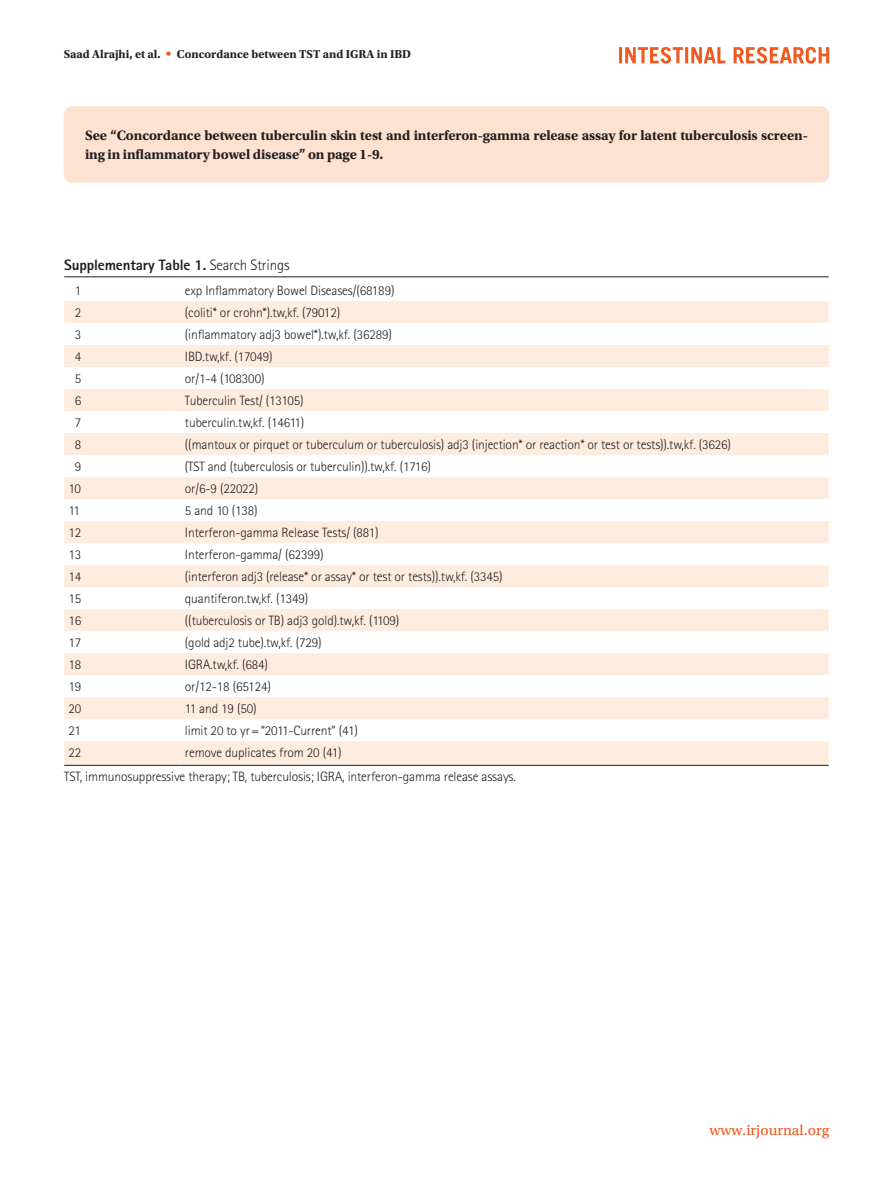
<style>
.page{position:relative;width:893px;height:1191px;background:#fff}
.page>*{position:absolute;margin:0;border:0;box-sizing:border-box;transform-origin:0 0}
.표그림제목{font:800 15px "Rotis Sans Serif Std";letter-spacing:-.01em;color:#231f20}
.t1{font:15px "Utopia Std Capt";color:#f15921}
.본문{font:700 14.25px/18.8px "Utopia Std";letter-spacing:-.01em;color:#231f20}
.표본문{font:300 13.5px "Rotis Sans Serif Std";letter-spacing:-.01em;color:#231f20}
.t2{font:700 12px "Utopia Std";color:#231f20}
.s1{font-family:"Univers LT Std";font-weight:400;color:#f15921}
.s2{font-weight:300}
</style>
<div class="page">
<svg style="left:619px;top:47px;width:210px;height:17px"></svg>
<svg style="left:64px;top:301px;width:765px;height:464px;fill:#feecdf"></svg>
<hr style="left:64px;top:765px;width:117px;height:1px;background:#231f20">
<hr style="left:181px;top:765px;width:648px;height:1px;background:#231f20">
<hr style="left:64px;top:276px;width:117px;height:1px;background:#231f20">
<hr style="left:181px;top:276px;width:648px;height:1px;background:#231f20">
<div style="left:64px;top:106px;width:765px;height:77px;background:#fee2d1;border-radius:9px"></div>
<p class="t2" style="left:64px;top:47px;width:349px">Saad Alrajhi, et al. <span class="s1">•</span> Concordance between TST and IGRA in IBD</p>
<p class="본문" style="left:85px;top:126px;width:724px">See “Concordance between tuberculin skin test and interferon-gamma release assay for latent tuberculosis screen&shy;ing in inflammatory bowel disease” on page 1-9.</p>
<p class="표그림제목" style="left:64px;top:255px;width:227px">Supplementary Table 1. <span class="s2">Search Strings</span></p>
<p class="표본문" style="left:75px;top:282px;width:8px">1</p>
<p class="표본문" style="left:185px;top:282px;width:211px">exp Inflammatory Bowel Diseases/(68189)</p>
<p class="표본문" style="left:75px;top:304px;width:8px">2</p>
<p class="표본문" style="left:185px;top:304px;width:157px">(coliti* or crohn*).tw,kf. (79012)</p>
<p class="표본문" style="left:75px;top:326px;width:8px">3</p>
<p class="표본문" style="left:185px;top:326px;width:209px">(inflammatory adj3 bowel*).tw,kf. (36289)</p>
<p class="표본문" style="left:75px;top:348px;width:8px">4</p>
<p class="표본문" style="left:185px;top:348px;width:89px">IBD.tw,kf. (17049)</p>
<p class="표본문" style="left:75px;top:370px;width:8px">5</p>
<p class="표본문" style="left:185px;top:370px;width:81px">or/1-4 (108300)</p>
<p class="표본문" style="left:75px;top:392px;width:8px">6</p>
<p class="표본문" style="left:185px;top:392px;width:120px">Tuberculin Test/ (13105)</p>
<p class="표본문" style="left:75px;top:414px;width:8px">7</p>
<p class="표본문" style="left:185px;top:414px;width:121px">tuberculin.tw,kf. (14611)</p>
<p class="표본문" style="left:75px;top:436px;width:8px">8</p>
<p class="표본문" style="left:185px;top:436px;width:548px">((mantoux or pirquet or tuberculum or tuberculosis) adj3 (injection* or reaction* or test or tests)).tw,kf. (3626)</p>
<p class="표본문" style="left:75px;top:458px;width:8px">9</p>
<p class="표본문" style="left:185px;top:458px;width:248px">(TST and (tuberculosis or tuberculin)).tw,kf. (1716)</p>
<p class="표본문" style="left:68px;top:480px;width:14px">10</p>
<p class="표본문" style="left:185px;top:480px;width:75px">or/6-9 (22022)</p>
<p class="표본문" style="left:68px;top:502px;width:13px">11</p>
<p class="표본문" style="left:185px;top:502px;width:74px">5 and 10 (138)</p>
<p class="표본문" style="left:68px;top:524px;width:14px">12</p>
<p class="표본문" style="left:185px;top:524px;width:195px">Interferon-gamma Release Tests/ (881)</p>
<p class="표본문" style="left:68px;top:546px;width:14px">13</p>
<p class="표본문" style="left:185px;top:546px;width:140px">Interferon-gamma/ (62399)</p>
<p class="표본문" style="left:68px;top:568px;width:14px">14</p>
<p class="표본문" style="left:185px;top:568px;width:319px">(interferon adj3 (release* or assay* or test or tests)).tw,kf. (3345)</p>
<p class="표본문" style="left:68px;top:590px;width:14px">15</p>
<p class="표본문" style="left:185px;top:590px;width:125px">quantiferon.tw,kf. (1349)</p>
<p class="표본문" style="left:68px;top:612px;width:14px">16</p>
<p class="표본문" style="left:185px;top:612px;width:216px">((tuberculosis or TB) adj3 gold).tw,kf. (1109)</p>
<p class="표본문" style="left:68px;top:634px;width:14px">17</p>
<p class="표본문" style="left:185px;top:634px;width:138px">(gold adj2 tube).tw,kf. (729)</p>
<p class="표본문" style="left:68px;top:656px;width:14px">18</p>
<p class="표본문" style="left:185px;top:656px;width:85px">IGRA.tw,kf. (684)</p>
<p class="표본문" style="left:68px;top:678px;width:14px">19</p>
<p class="표본문" style="left:185px;top:678px;width:87px">or/12-18 (65124)</p>
<p class="표본문" style="left:68px;top:700px;width:14px">20</p>
<p class="표본문" style="left:185px;top:700px;width:73px">11 and 19 (50)</p>
<p class="표본문" style="left:68px;top:722px;width:14px">21</p>
<p class="표본문" style="left:185px;top:722px;width:174px">limit 20 to yr=“2011-Current” (41)</p>
<p class="표본문" style="left:68px;top:744px;width:14px">22</p>
<p class="표본문" style="left:185px;top:744px;width:158px">remove duplicates from 20 (41)</p>
<p class="표본문" style="left:64px;top:769px;width:453px">TST, immunosuppressive therapy; TB, tuberculosis; IGRA, interferon-gamma release assays.</p>
<p class="t1" style="left:710px;top:1122px;width:121px">www.irjournal.org</p>
</div>
